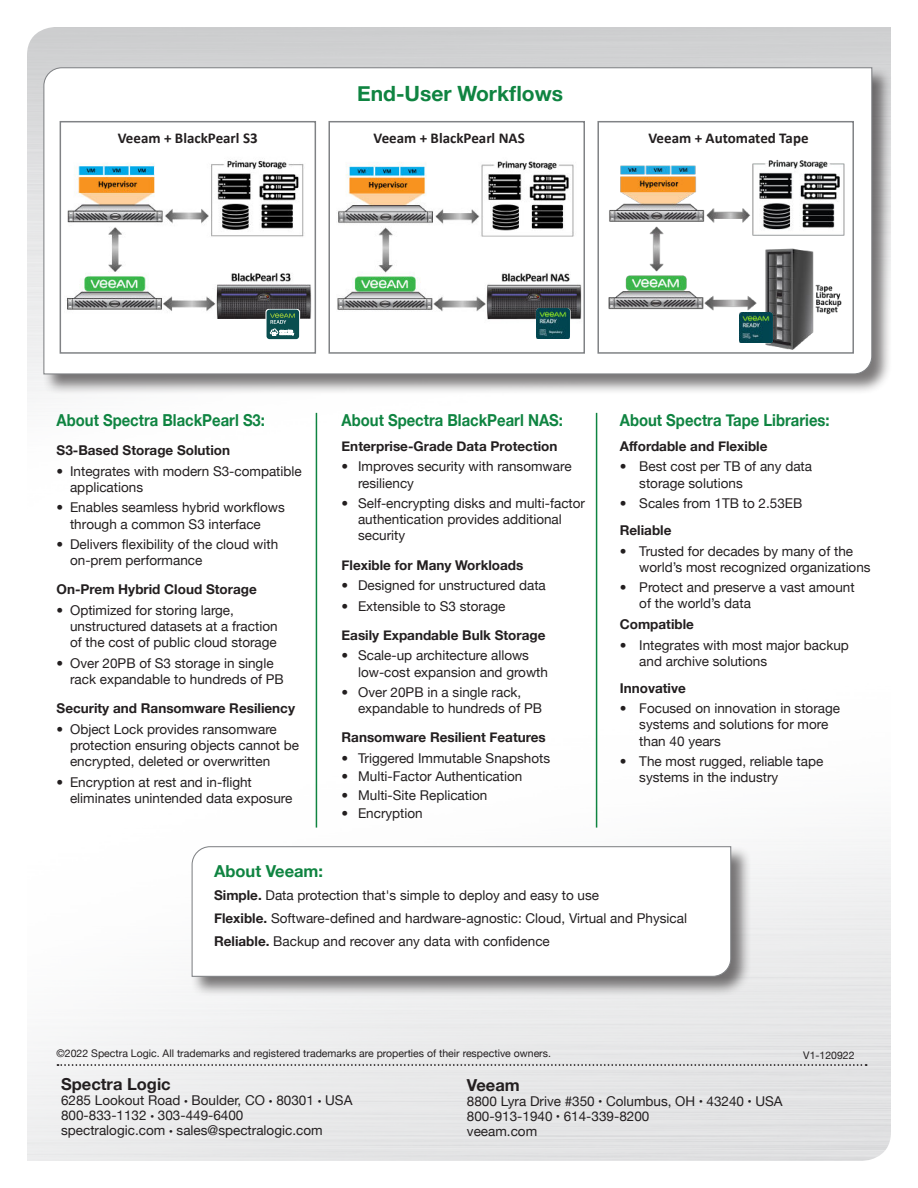
<style>
.page{position:relative;width:918px;height:1188px;background:#fff}
.page>*{position:absolute;margin:0;border:0;box-sizing:border-box;transform-origin:0 0}
.t1{font:700 21px "Helvetica Neue";color:#0f8441}
.t2{font:700 16.5px "Helvetica Neue";color:#0f8441;scale:.9 1}
.t3{font:700 16.5px "Helvetica Neue";color:#231f20}
.t4{font:700 16.5px "Helvetica Neue";color:#0f8441}
.t5{font:700 15px "Calibri";color:#231f20}
.t6{font:13.5px/16.2px "Helvetica Neue";color:#231f20}
.t7{font:700 13.5px "Helvetica Neue";color:#231f20}
.t8{font:10.5px "Helvetica Neue";color:#231f20}
.s1{font-weight:700}
.s2{font-size:7.5px}
</style>
<div class="page">
<img style="left:27px;top:27px;width:864px;height:1134px">
<svg style="left:58px;top:1064px;width:809px;height:2px;background:#aaaaab"></svg>
<div style="left:191px;top:845px;width:561px;height:152px;background:#231f20;opacity:.6"></div>
<svg style="left:191px;top:846px;width:541px;height:131px"></svg>
<div style="left:43px;top:66px;width:850px;height:329px;background:#231f20;opacity:.6"></div>
<svg style="left:43px;top:67px;width:830px;height:308px"></svg>
<div style="left:329px;top:121px;width:256px;height:233px;background:#fff;border:2px solid #808285"></div>
<img style="left:337px;top:160px;width:245px;height:178px">
<hr style="left:316px;top:413px;width:1px;height:415px;background:#0f8441">
<hr style="left:596px;top:413px;width:1px;height:415px;background:#0f8441">
<div style="left:597px;top:121px;width:257px;height:233px;background:#fff;border:2px solid #808285"></div>
<img style="left:608px;top:159px;width:237px;height:191px">
<svg style="left:738px;top:312px;width:35px;height:31px"></svg>
<img style="left:739px;top:313px;width:33px;height:30px">
<svg style="left:536px;top:308px;width:35px;height:31px"></svg>
<img style="left:537px;top:309px;width:33px;height:30px">
<div style="left:60px;top:121px;width:256px;height:233px;background:#fff;border:2px solid #808285"></div>
<img style="left:66px;top:160px;width:246px;height:159px">
<svg style="left:265px;top:309px;width:35px;height:31px"></svg>
<div style="left:267px;top:310px;width:32px;height:29px;background:#0a4e4f;border-radius:3px"></div>
<svg style="left:270px;top:313px;width:25px;height:23px"></svg>
<h1 class="t1" style="left:357px;top:81px;width:208px">End-User Workflows</h1>
<p class="t5" style="left:374px;top:133px;width:153px">Veeam + BlackPearl NAS</p>
<p class="t5" style="left:118px;top:133px;width:141px">Veeam + BlackPearl S3</p>
<p class="t5" style="left:649px;top:133px;width:162px">Veeam + Automated Tape</p>
<p class="t2" style="left:57px;top:410px;width:233px">About Spectra BlackPearl S3:</p>
<p class="t7" style="left:57px;top:442px;width:175px">S3-Based Storage Solution</p>
<p class="t6" style="left:70px;top:463px;width:233px;text-indent:-14px">• Integrates with modern S3-compatible applications</p>
<p class="t6" style="left:70px;top:499px;width:216px;text-indent:-14px">• Enables seamless hybrid workflows through a common S3 interface</p>
<p class="t6" style="left:70px;top:536px;width:210px;text-indent:-14px">• Delivers flexibility of the cloud with on-prem performance</p>
<p class="t7" style="left:57px;top:581px;width:202px">On-Prem Hybrid Cloud Storage</p>
<p class="t6" style="left:70px;top:602px;width:209px;text-indent:-14px">• Optimized for storing large, unstructured datasets at a fraction of the cost of public cloud storage</p>
<p class="t6" style="left:70px;top:655px;width:215px;text-indent:-14px">• Over 20PB of S3 storage in single rack expandable to hundreds of PB</p>
<p class="t7" style="left:57px;top:700px;width:240px">Security and Ransomware Resiliency</p>
<p class="t6" style="left:70px;top:721px;width:231px;text-indent:-14px">• Object Lock provides ransomware protection ensuring objects cannot be encrypted, deleted or overwritten</p>
<p class="t6" style="left:70px;top:774px;width:224px;text-indent:-14px">• Encryption at rest and in-flight eliminates unintended data exposure</p>
<p class="t2" style="left:342px;top:410px;width:247px">About Spectra BlackPearl NAS:</p>
<p class="t7" style="left:342px;top:438px;width:217px">Enterprise-Grade Data Protection</p>
<p class="t6" style="left:358px;top:460px;width:215px;text-indent:-16px">• Improves security with ransomware resiliency</p>
<p class="t6" style="left:358px;top:496px;width:229px;text-indent:-16px">• Self-encrypting disks and multi-factor authentication provides additional security</p>
<p class="t7" style="left:342px;top:556px;width:183px">Flexible for Many Workloads</p>
<p class="t6" style="left:342px;top:578px;width:206px">• Designed for unstructured data</p>
<p class="t6" style="left:342px;top:598px;width:165px">• Extensible to S3 storage</p>
<p class="t7" style="left:342px;top:627px;width:205px">Easily Expandable Bulk Storage</p>
<p class="t6" style="left:358px;top:649px;width:191px;text-indent:-16px">• Scale-up architecture allows low-cost expansion and growth</p>
<p class="t6" style="left:358px;top:684px;width:186px;text-indent:-16px">• Over 20PB in a single rack, expandable to hundreds of PB</p>
<p class="t7" style="left:342px;top:729px;width:206px">Ransomware Resilient Features</p>
<p class="t6" style="left:342px;top:751px;width:210px">• Triggered Immutable Snapshots</p>
<p class="t6" style="left:342px;top:768px;width:182px">• Multi-Factor Authentication</p>
<p class="t6" style="left:342px;top:787px;width:147px">• Multi-Site Replication</p>
<p class="t6" style="left:342px;top:806px;width:83px">• Encryption</p>
<p class="t2" style="left:620px;top:410px;width:235px">About Spectra Tape Libraries:</p>
<p class="t7" style="left:620px;top:438px;width:149px">Affordable and Flexible</p>
<p class="t6" style="left:639px;top:458px;width:174px;text-indent:-19px">• Best cost per TB of any data storage solutions</p>
<p class="t6" style="left:620px;top:495px;width:184px">• Scales from 1TB to 2.53EB</p>
<p class="t7" style="left:620px;top:522px;width:53px">Reliable</p>
<p class="t6" style="left:639px;top:544px;width:233px;text-indent:-19px">• Trusted for decades by many of the world’s most recognized organizations</p>
<p class="t6" style="left:639px;top:581px;width:217px;text-indent:-19px">• Protect and preserve a vast amount of the world’s data</p>
<p class="t7" style="left:620px;top:616px;width:76px">Compatible</p>
<p class="t6" style="left:639px;top:638px;width:211px;text-indent:-19px">• Integrates with most major backup and archive solutions</p>
<p class="t7" style="left:620px;top:680px;width:68px">Innovative</p>
<p class="t6" style="left:639px;top:702px;width:202px;text-indent:-19px">• Focused on innovation in storage systems and solutions for more than 40 years</p>
<p class="t6" style="left:639px;top:755px;width:186px;text-indent:-19px">• The most rugged, reliable tape systems in the industry</p>
<p class="t4" style="left:214px;top:861px;width:111px">About Veeam:</p>
<p class="t6" style="left:214px;top:885px;width:474px;line-height:22.8px"><span class="s1">Simple.</span> Data protection that's simple to deploy and easy to use<br><span class="s1">Flexible.</span> Software-defined and hardware-agnostic: Cloud, Virtual and Physical<br><span class="s1">Reliable.</span> Backup and recover any data with confidence</p>
<p class="t8" style="left:57px;top:1047px;width:496px">©2022 Spectra Logic. All trademarks and registered trademarks are properties of their respective owners.</p>
<p class="t8" style="left:803px;top:1049px;width:53px">V1-120922</p>
<p class="t3" style="left:467px;top:1074px;width:54px">Veeam</p>
<p class="t6" style="left:467px;top:1093px;width:317px;line-height:15px">8800 Lyra Drive #350 <span class="s2">•</span> Columbus, OH <span class="s2">•</span> 43240 <span class="s2">•</span> USA<br>800-913-1940 <span class="s2">•</span> 614-339-8200<br>veeam.com</p>
<p class="t3" style="left:61px;top:1074px;width:111px">Spectra Logic</p>
<p class="t6" style="left:61px;top:1093px;width:293px;line-height:15px">6285 Lookout Road <span class="s2">•</span> Boulder, CO <span class="s2">•</span> 80301 <span class="s2">•</span> USA<br>800-833-1132 <span class="s2">•</span> 303-449-6400<br>spectralogic.com <span class="s2">•</span> sales@spectralogic.com</p>
</div>
